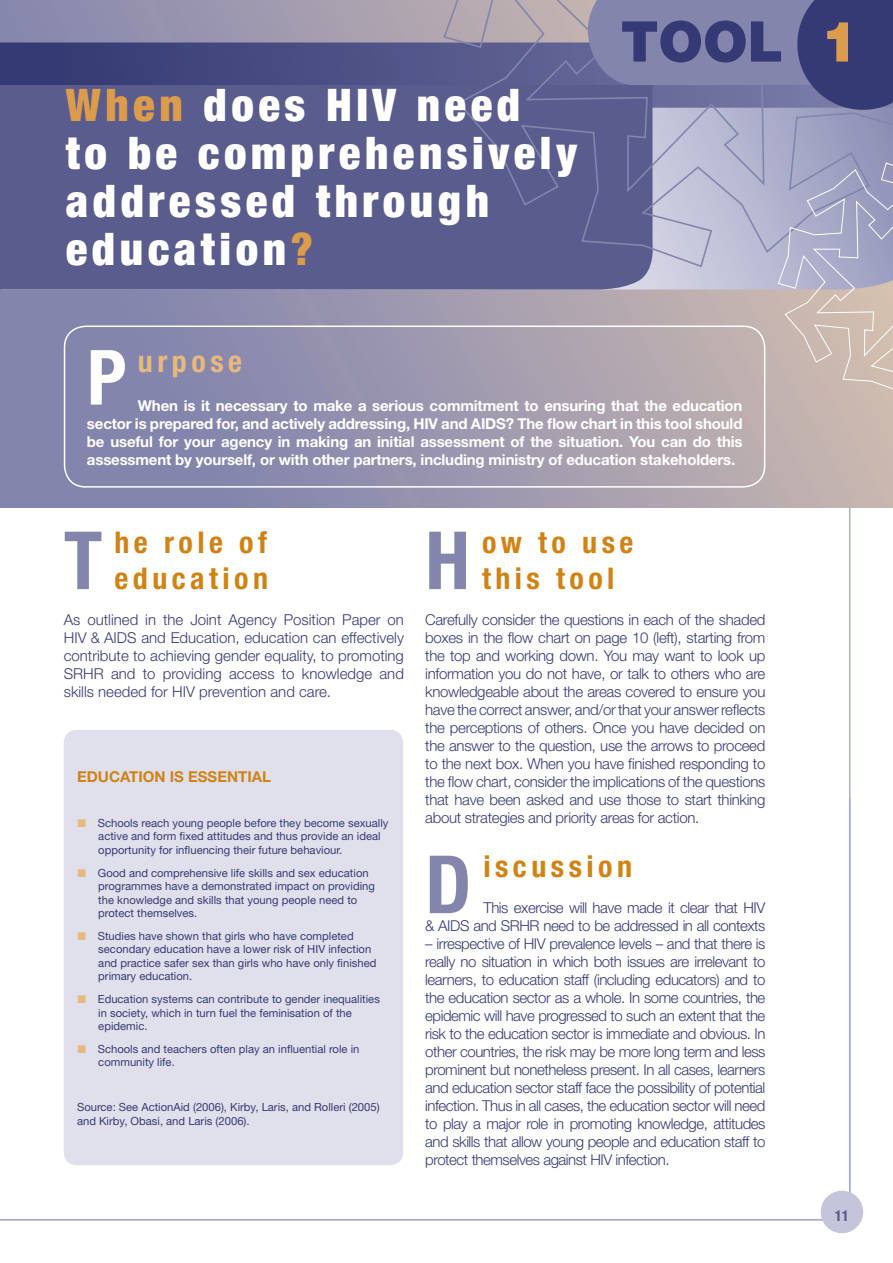
<style>
.page{position:relative;width:893px;height:1263px;background:#fff}
.page>*{position:absolute;margin:0;border:0;box-sizing:border-box;transform-origin:0 0}
.t1{font:700 condensed 80.4px "Helvetica Neue LT";color:#8385ad}
.t2{font:700 condensed 76.2px "Helvetica Neue LT";color:#fff}
.t3{font:900 56.1px "Helvetica Neue LT";color:#363a74}
.t4{font:900 condensed 45px/48px "Helvetica Neue LT";letter-spacing:.1em;color:#fff}
.t5{font:700 condensed 30px/36px "Helvetica Neue LT";letter-spacing:.15em;color:#d08315}
.t6{font:700 condensed 30px "Helvetica Neue LT";letter-spacing:.15em;color:#e8b97f}
.t7{font:300 15px/18px "Helvetica Neue LT";letter-spacing:-.03em;color:#363a74;text-align:justify}
.t8{font:700 15px/18px "Helvetica Neue LT";letter-spacing:-.01em;color:#fff;text-align:justify}
.t9{font:700 15px "Helvetica Neue LT";color:#d08315}
.t10{font:700 condensed 15px "Helvetica Neue LT";color:#595c8d}
.t11{font:11.25px/13.5px "Helvetica Neue LT";color:#363a74}
.s1{color:#db9c4c}
</style>
<div class="page">
<svg style="left:0;top:0;width:893px;height:507px;background:#a19bb0"></svg>
<div style="left:821px;top:1191px;width:42px;height:42px;background:#c4c4da;border-radius:50%"></div>
<svg style="left:0;top:43px;width:444px;height:42px;background:#43477d"></svg>
<div style="left:0;top:85px;width:656px;height:206px;background:#595c8d"></div>
<svg style="left:64px;top:325px;width:701px;height:163px;background:#9d98b0"></svg>
<div style="left:64px;top:730px;width:339px;height:435px;background:#e0e0ec;border-radius:13px"></div>
<svg style="left:444px;top:0;width:449px;height:266px;background:#7a7ba3"></svg>
<svg style="left:778px;top:163px;width:115px;height:228px;background:#b6afbb"></svg>
<h3 class="t4" style="left:66px;top:85px;width:512px"><span class="s1">When</span> does HIV need<br>to be comprehensively addressed through education<span class="s1">?</span></h3>
<h3 class="t3" style="left:621px;top:21px;width:239px">TOOL <span class="s1">1</span></h3>
<h2 class="t2" style="left:87px;top:350px;width:41px">P</h2>
<h3 class="t6" style="left:138px;top:350px;width:106px">urpose</h3>
<p class="t8" style="left:87px;top:398px;width:657px;text-indent:51px">When is it necessary to make a serious commitment to ensuring that the education sector is prepared for, and actively addressing, HIV and AIDS? The flow chart in this tool should be useful for your agency in making an initial assessment of the situation. You can do this assessment by yourself, or with other partners, including ministry of education stakeholders.</p>
<h1 class="t1" style="left:64px;top:531px;width:40px">T</h1>
<h3 class="t5" style="left:114px;top:527px;width:155px">he role of education</h3>
<p class="t7" style="left:64px;top:612px;width:342px">As outlined in the Joint Agency Position Paper on HIV &amp; AIDS and Education, education can effectively contribute to achieving gender equality, to promoting SRHR and to providing access to knowledge and skills needed for HIV prevention and care.</p>
<p class="t9" style="left:77px;top:771px;width:195px">EDUCATION IS ESSENTIAL</p>
<p class="t11" style="left:98px;top:817px;width:292px">Schools reach young people before they become sexually active and form fixed attitudes and thus provide an ideal opportunity for influencing their future behaviour.</p>
<p class="t11" style="left:98px;top:867px;width:279px">Good and comprehensive life skills and sex education programmes have a demonstrated impact on providing the knowledge and skills that young people need to protect themselves.</p>
<p class="t11" style="left:98px;top:930px;width:280px">Studies have shown that girls who have completed secondary education have a lower risk of HIV infection and practice safer sex than girls who have only finished primary education.</p>
<p class="t11" style="left:98px;top:993px;width:284px">Education systems can contribute to gender inequalities in society, which in turn fuel the feminisation of the epidemic.</p>
<p class="t11" style="left:98px;top:1043px;width:263px">Schools and teachers often play an influential role in community life.</p>
<p class="t11" style="left:77px;top:1101px;width:304px">Source: See ActionAid (2006), Kirby, Laris, and Rolleri (2005) and Kirby, Obasi, and Laris (2006).</p>
<h1 class="t1" style="left:425px;top:531px;width:46px">H</h1>
<h3 class="t5" style="left:482px;top:527px;width:153px">ow to use this tool</h3>
<p class="t7" style="left:425px;top:612px;width:342px">Carefully consider the questions in each of the shaded boxes in the flow chart on page 10 (left), starting from the top and working down. You may want to look up information you do not have, or talk to others who are knowledgeable about the areas covered to ensure you have the correct answer, and/or that your answer reflects the perceptions of others. Once you have decided on the answer to the question, use the arrows to proceed to the next box. When you have finished responding to the flow chart, consider the implications of the questions that have been asked and use those to start thinking about strategies and priority areas for action.</p>
<h1 class="t1" style="left:425px;top:855px;width:48px">D</h1>
<h3 class="t5" style="left:483px;top:851px;width:150px">iscussion</h3>
<p class="t7" style="left:425px;top:900px;width:342px;text-align:right">This exercise will have made it clear that HIV<br>&amp; AIDS and SRHR need to be addressed in all contexts</p>
<p class="t7" style="left:425px;top:936px;width:342px">– irrespective of HIV prevalence levels – and that there is really no situation in which both issues are irrelevant to learners, to education staff (including educators) and to the education sector as a whole. In some countries, the epidemic will have progressed to such an extent that the risk to the education sector is immediate and obvious. In other countries, the risk may be more long term and less prominent but nonetheless present. In all cases, learners and education sector staff face the possibility of potential infection. Thus in all cases, the education sector will need to play a major role in promoting knowledge, attitudes and skills that allow young people and education staff to protect themselves against HIV infection.</p>
<p class="t10" style="left:835px;top:1210px;width:16px">11</p>
</div>
